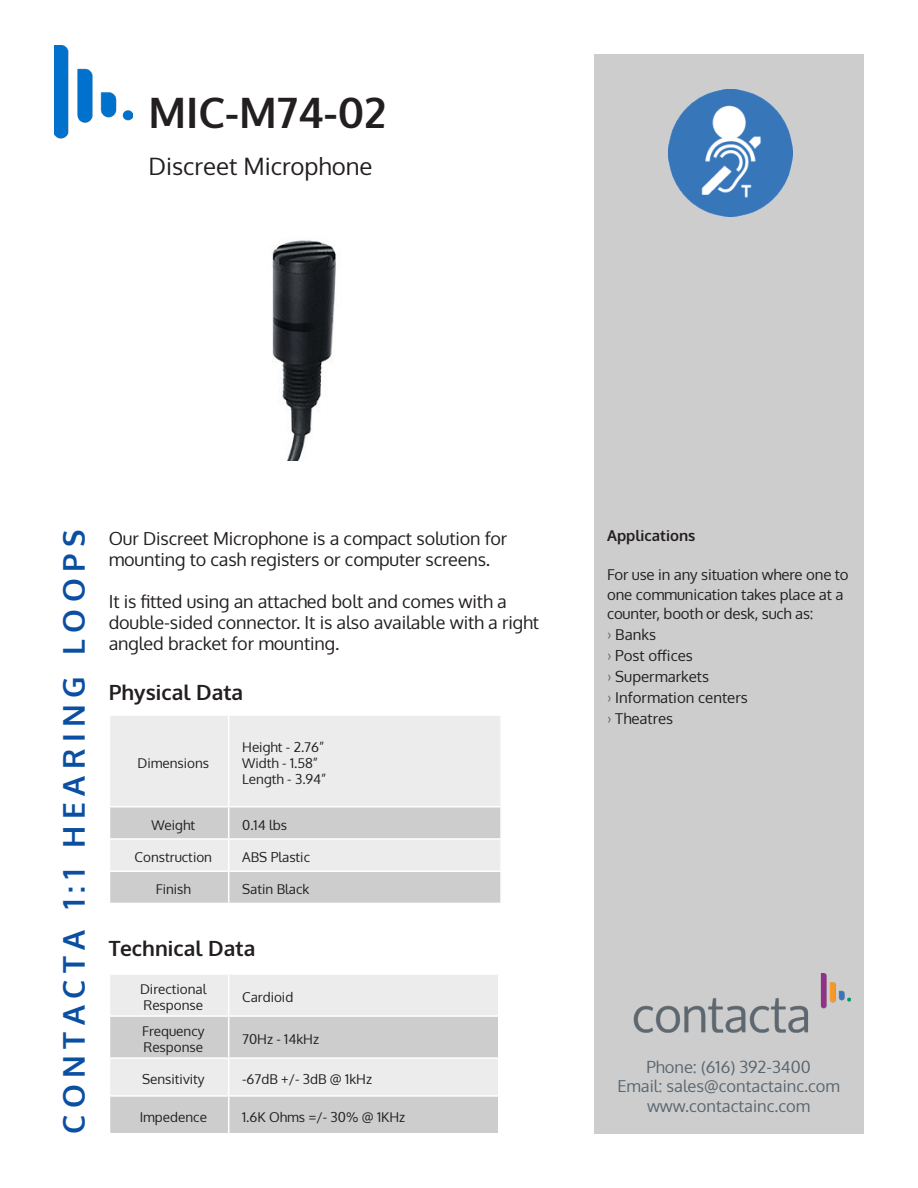
<style>
.page{position:relative;width:918px;height:1188px;background:#fff}
.page>*{position:absolute;margin:0;border:0;box-sizing:border-box;transform-origin:0 0}
.t1{font:700 42px "Oxygen";color:#231f20}
.t2{font:700 30px "Oxygen";letter-spacing:.22em;color:#0a4fa2}
.t3{font:24px "Oxygen";color:#231f20}
.t4{font:700 21px "Oxygen";color:#231f20}
.t5{font:18px/21px "Oxygen";letter-spacing:-.01em;color:#231f20}
.t6{font:16.5px "Oxygen";color:#5a6670}
.t7{font:15px/19.5px "Oxygen";letter-spacing:-.01em;color:#231f20}
.t8{font:700 15px "Oxygen";color:#231f20}
.t9{font:13.5px/16.2px "Oxygen";color:#231f20}
.s1{color:#5a6670}
</style>
<div class="page">
<div style="left:594px;top:55px;width:269px;height:1079px;background:#cdcdcd"></div>
<div style="left:110px;top:716px;width:390px;height:90px;background:#ececec"></div>
<svg style="left:110px;top:808px;width:390px;height:95px;background:#d7d7d7"></svg>
<hr style="left:228px;top:716px;width:1px;height:90px;background:#fff">
<hr style="left:228px;top:808px;width:1px;height:30px;background:#fff">
<hr style="left:109px;top:838px;width:120px;height:2px;background:#fff">
<hr style="left:229px;top:838px;width:273px;height:2px;background:#fff">
<hr style="left:228px;top:840px;width:1px;height:30px;background:#fff">
<hr style="left:109px;top:870px;width:120px;height:2px;background:#fff">
<hr style="left:229px;top:870px;width:273px;height:2px;background:#fff">
<hr style="left:228px;top:872px;width:1px;height:31px;background:#fff">
<img style="left:54px;top:46px;width:79px;height:93px">
<img style="left:668px;top:89px;width:124px;height:127px">
<img style="left:272px;top:240px;width:64px;height:221px">
<div style="left:110px;top:975px;width:388px;height:40px;background:#ececec"></div>
<svg style="left:110px;top:1017px;width:388px;height:116px;background:#d7d7d7"></svg>
<hr style="left:228px;top:975px;width:1px;height:40px;background:#fff">
<hr style="left:228px;top:1017px;width:1px;height:40px;background:#fff">
<hr style="left:109px;top:1057px;width:120px;height:2px;background:#fff">
<hr style="left:229px;top:1057px;width:270px;height:2px;background:#fff">
<hr style="left:228px;top:1059px;width:1px;height:36px;background:#fff">
<hr style="left:109px;top:1095px;width:120px;height:2px;background:#fff">
<hr style="left:229px;top:1095px;width:270px;height:2px;background:#fff">
<hr style="left:228px;top:1097px;width:1px;height:36px;background:#fff">
<img style="left:633px;top:973px;width:217px;height:60px">
<p class="t1" style="left:148px;top:86px;width:239px">MIC-M74-02</p>
<p class="t3" style="left:148px;top:150px;width:226px">Discreet Microphone</p>
<p class="t2" style="left:55px;top:1134px;width:606px;rotate:-90deg">CONTACTA 1:1 HEARING LOOPS</p>
<p class="t8" style="left:607px;top:527px;width:90px">Applications</p>
<p class="t5" style="left:109px;top:528px;width:400px">Our Discreet Microphone is a compact solution for mounting to cash registers or computer screens.</p>
<p class="t5" style="left:109px;top:591px;width:432px">It is fitted using an attached bolt and comes with a double-sided connector. It is also available with a right angled bracket for mounting.</p>
<p class="t7" style="left:607px;top:565px;width:243px">For use in any situation where one to one communication takes place at a counter, booth or desk, such as:</p>
<p class="t7" style="left:607px;top:625px;width:50px"><span class="s1">›</span> Banks</p>
<p class="t7" style="left:607px;top:646px;width:87px"><span class="s1">›</span> Post offices</p>
<p class="t7" style="left:607px;top:667px;width:103px"><span class="s1">›</span> Supermarkets</p>
<p class="t7" style="left:607px;top:688px;width:142px"><span class="s1">›</span> Information centers</p>
<p class="t7" style="left:607px;top:709px;width:68px"><span class="s1">›</span> Theatres</p>
<p class="t4" style="left:109px;top:679px;width:136px">Physical Data</p>
<p class="t9" style="left:242px;top:739px;width:86px">Height - 2.76”<br>Width - 1.58”<br>Length - 3.94”</p>
<p class="t9" style="left:137px;top:755px;width:73px">Dimensions</p>
<p class="t9" style="left:152px;top:817px;width:45px">Weight</p>
<p class="t9" style="left:242px;top:817px;width:46px">0.14 lbs</p>
<p class="t9" style="left:135px;top:849px;width:79px">Construction</p>
<p class="t9" style="left:242px;top:849px;width:69px">ABS Plastic</p>
<p class="t9" style="left:156px;top:881px;width:37px">Finish</p>
<p class="t9" style="left:242px;top:881px;width:69px">Satin Black</p>
<p class="t4" style="left:109px;top:936px;width:148px">Technical Data</p>
<p class="t9" style="left:140px;top:981px;width:68px">Directional<br>Response</p>
<p class="t9" style="left:242px;top:989px;width:53px">Cardioid</p>
<p class="t9" style="left:142px;top:1023px;width:64px">Frequency<br>Response</p>
<p class="t9" style="left:242px;top:1031px;width:78px">70Hz - 14kHz</p>
<p class="t9" style="left:142px;top:1071px;width:64px">Sensitivity</p>
<p class="t9" style="left:242px;top:1071px;width:131px">-67dB +/- 3dB @ 1kHz</p>
<p class="t9" style="left:140px;top:1109px;width:69px">Impedence</p>
<p class="t9" style="left:242px;top:1109px;width:165px">1.6K Ohms =/- 30% @ 1KHz</p>
<p class="t6" style="left:647px;top:1055px;width:166px">Phone: (616) 392-3400</p>
<p class="t6" style="left:617px;top:1075px;width:224px">Email: sales@contactainc.com</p>
<p class="t6" style="left:647px;top:1094px;width:165px">www.contactainc.com</p>
</div>
